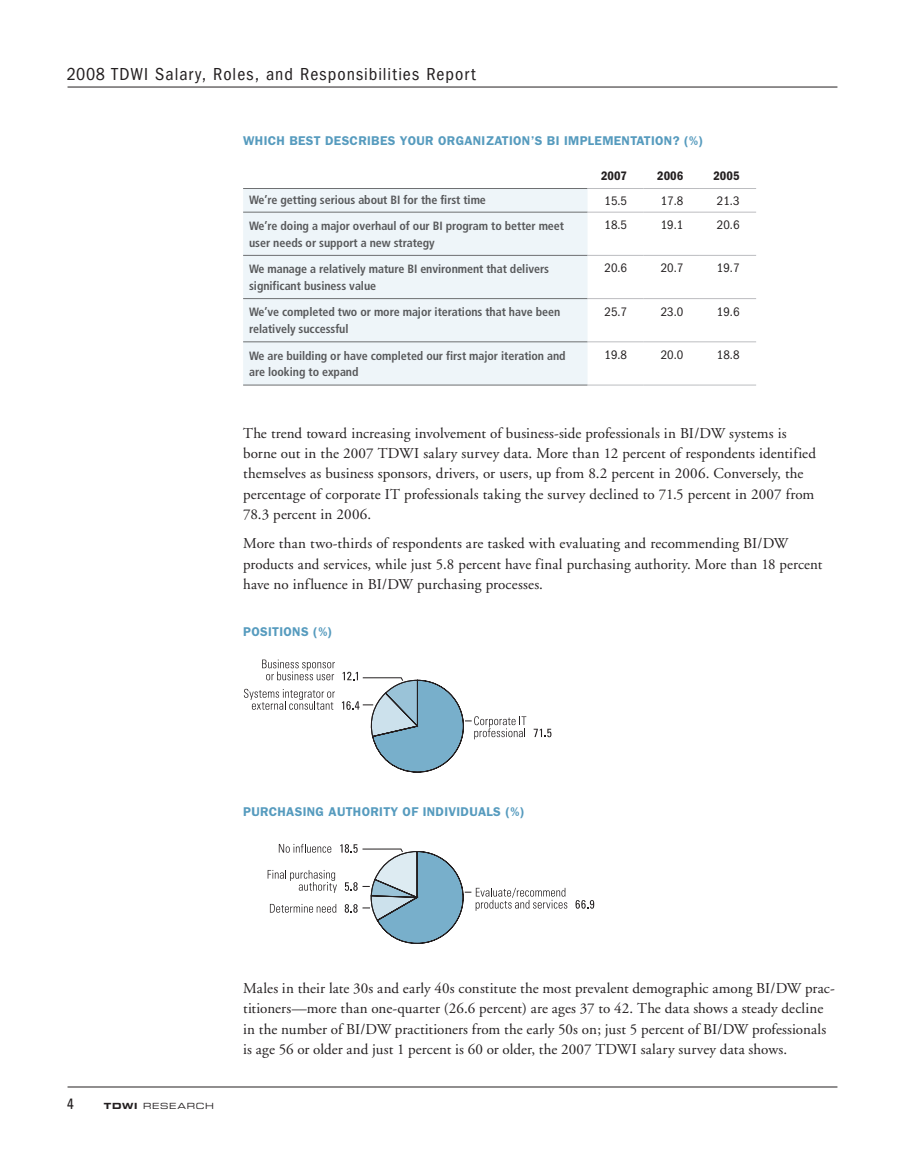
<style>
.page{position:relative;width:905px;height:1175px;background:#fff}
.page>*{position:absolute;margin:0;border:0;box-sizing:border-box;transform-origin:0 0}
.t1{font:condensed 18px "Franklin Gothic";letter-spacing:.055em;color:#231f20}
.t2{font:15px/20.2px "Adobe Garamond";letter-spacing:.005em;color:#231f20}
.t3{font:condensed 15px "Univers";color:#231f20}
.t4{font:600 12.75px "Franklin Gothic";letter-spacing:.025em;color:#569bbe}
.t5{font:condensed 12.75px "Franklin Gothic";color:#231f20}
.t6{font:600 condensed 12.75px "Franklin Gothic";color:#231f20}
.t7{font:700 condensed 12px/16.5px "Frutiger LT Std";letter-spacing:-.005em;color:#58595b}
.t8{font:8.55px "Eurostile LT Std Ex 2";letter-spacing:.085em;color:#231f20}
.s1{font-family:"Eurostile LT Std Bold Ex 2"}
</style>
<div class="page">
<hr style="left:68px;top:87px;width:769px;height:1px;background:#231f20">
<hr style="left:68px;top:1086px;width:769px;height:1px;background:#231f20">
<div style="left:243px;top:189px;width:344px;height:196px;background:#eef5f9"></div>
<hr style="left:243px;top:188px;width:344px;height:1px;background:#6d6f71">
<hr style="left:243px;top:212px;width:344px;height:1px;background:#6d6f71">
<hr style="left:243px;top:255px;width:344px;height:1px;background:#6d6f71">
<hr style="left:243px;top:298px;width:344px;height:1px;background:#6d6f71">
<hr style="left:243px;top:341px;width:344px;height:1px;background:#6d6f71">
<hr style="left:243px;top:385px;width:344px;height:1px;background:#6d6f71">
<hr style="left:587px;top:188px;width:56px;height:1px;background:#bcbdc0">
<hr style="left:643px;top:188px;width:57px;height:1px;background:#bcbdc0">
<hr style="left:700px;top:188px;width:56px;height:1px;background:#bcbdc0">
<hr style="left:587px;top:212px;width:56px;height:1px;background:#bcbdc0">
<hr style="left:643px;top:212px;width:57px;height:1px;background:#bcbdc0">
<hr style="left:700px;top:212px;width:56px;height:1px;background:#bcbdc0">
<hr style="left:587px;top:255px;width:56px;height:1px;background:#bcbdc0">
<hr style="left:643px;top:255px;width:57px;height:1px;background:#bcbdc0">
<hr style="left:700px;top:255px;width:56px;height:1px;background:#bcbdc0">
<hr style="left:587px;top:298px;width:56px;height:1px;background:#bcbdc0">
<hr style="left:643px;top:298px;width:57px;height:1px;background:#bcbdc0">
<hr style="left:700px;top:298px;width:56px;height:1px;background:#bcbdc0">
<hr style="left:587px;top:341px;width:56px;height:1px;background:#bcbdc0">
<hr style="left:643px;top:341px;width:57px;height:1px;background:#bcbdc0">
<hr style="left:700px;top:341px;width:56px;height:1px;background:#bcbdc0">
<hr style="left:587px;top:385px;width:56px;height:1px;background:#bcbdc0">
<hr style="left:643px;top:385px;width:57px;height:1px;background:#bcbdc0">
<hr style="left:700px;top:385px;width:56px;height:1px;background:#bcbdc0">
<svg style="left:533px;top:728px;width:18px;height:9px"></svg>
<svg style="left:244px;top:689px;width:91px;height:20px"></svg>
<svg style="left:262px;top:659px;width:73px;height:21px"></svg>
<svg style="left:342px;top:671px;width:184px;height:102px"></svg>
<svg style="left:575px;top:900px;width:19px;height:8px"></svg>
<svg style="left:267px;top:844px;width:300px;height:99px"></svg>
<p class="t1" style="left:67px;top:63px;width:410px">2008 TDWI Salary, Roles, and Responsibilities Report</p>
<p class="t4" style="left:243px;top:133px;width:461px">WHICH BEST DESCRIBES YOUR ORGANIZATION’S BI IMPLEMENTATION? (%)</p>
<p class="t6" style="left:601px;top:169px;width:28px">2007</p>
<p class="t6" style="left:657px;top:169px;width:28px">2006</p>
<p class="t6" style="left:713px;top:169px;width:28px">2005</p>
<p class="t7" style="left:249px;top:191px;width:238px">We’re getting serious about BI for the first time</p>
<p class="t5" style="left:604px;top:193px;width:24px">15.5</p>
<p class="t5" style="left:660px;top:193px;width:24px">17.8</p>
<p class="t5" style="left:717px;top:193px;width:24px">21.3</p>
<p class="t7" style="left:249px;top:218px;width:316px">We’re doing a major overhaul of our BI program to better meet user needs or support a new strategy</p>
<p class="t5" style="left:604px;top:218px;width:24px">18.5</p>
<p class="t5" style="left:660px;top:218px;width:24px">19.1</p>
<p class="t5" style="left:717px;top:218px;width:24px">20.6</p>
<p class="t7" style="left:249px;top:261px;width:301px">We manage a relatively mature BI environment that delivers significant business value</p>
<p class="t5" style="left:604px;top:261px;width:24px">20.6</p>
<p class="t5" style="left:660px;top:261px;width:24px">20.7</p>
<p class="t5" style="left:717px;top:261px;width:24px">19.7</p>
<p class="t7" style="left:249px;top:304px;width:313px">We’ve completed two or more major iterations that have been relatively successful</p>
<p class="t5" style="left:604px;top:304px;width:24px">25.7</p>
<p class="t5" style="left:660px;top:304px;width:24px">23.0</p>
<p class="t5" style="left:717px;top:304px;width:24px">19.6</p>
<p class="t7" style="left:249px;top:347px;width:318px">We are building or have completed our first major iteration and are looking to expand</p>
<p class="t5" style="left:604px;top:347px;width:24px">19.8</p>
<p class="t5" style="left:660px;top:347px;width:24px">20.0</p>
<p class="t5" style="left:717px;top:347px;width:24px">18.8</p>
<p class="t2" style="left:243px;top:423px;width:574px">The trend toward increasing involvement of business-side professionals in BI/DW systems is borne out in the 2007 TDWI salary survey data. More than 12 percent of respondents identified themselves as business sponsors, drivers, or users, up from 8.2 percent in 2006. Conversely, the percentage of corporate IT professionals taking the survey declined to 71.5 percent in 2007 from 78.3 percent in 2006.</p>
<p class="t2" style="left:243px;top:534px;width:580px">More than two-thirds of respondents are tasked with evaluating and recommending BI/DW products and services, while just 5.8 percent have final purchasing authority. More than 18 percent have no influence in BI/DW purchasing processes.</p>
<p class="t4" style="left:243px;top:624px;width:91px">POSITIONS (%)</p>
<p class="t4" style="left:243px;top:804px;width:283px">PURCHASING AUTHORITY OF INDIVIDUALS (%)</p>
<p class="t3" style="left:67px;top:1093px;width:8px">4</p>
<p class="t8" style="left:104px;top:1099px;width:112px"><span class="s1">TDWI</span> RESEARCH</p>
<p class="t2" style="left:243px;top:978px;width:593px">Males in their late 30s and early 40s constitute the most prevalent demographic among BI/DW prac&shy;titioners—more than one-quarter (26.6 percent) are ages 37 to 42. The data shows a steady decline in the number of BI/DW practitioners from the early 50s on; just 5 percent of BI/DW professionals is age 56 or older and just 1 percent is 60 or older, the 2007 TDWI salary survey data shows.</p>
</div>
